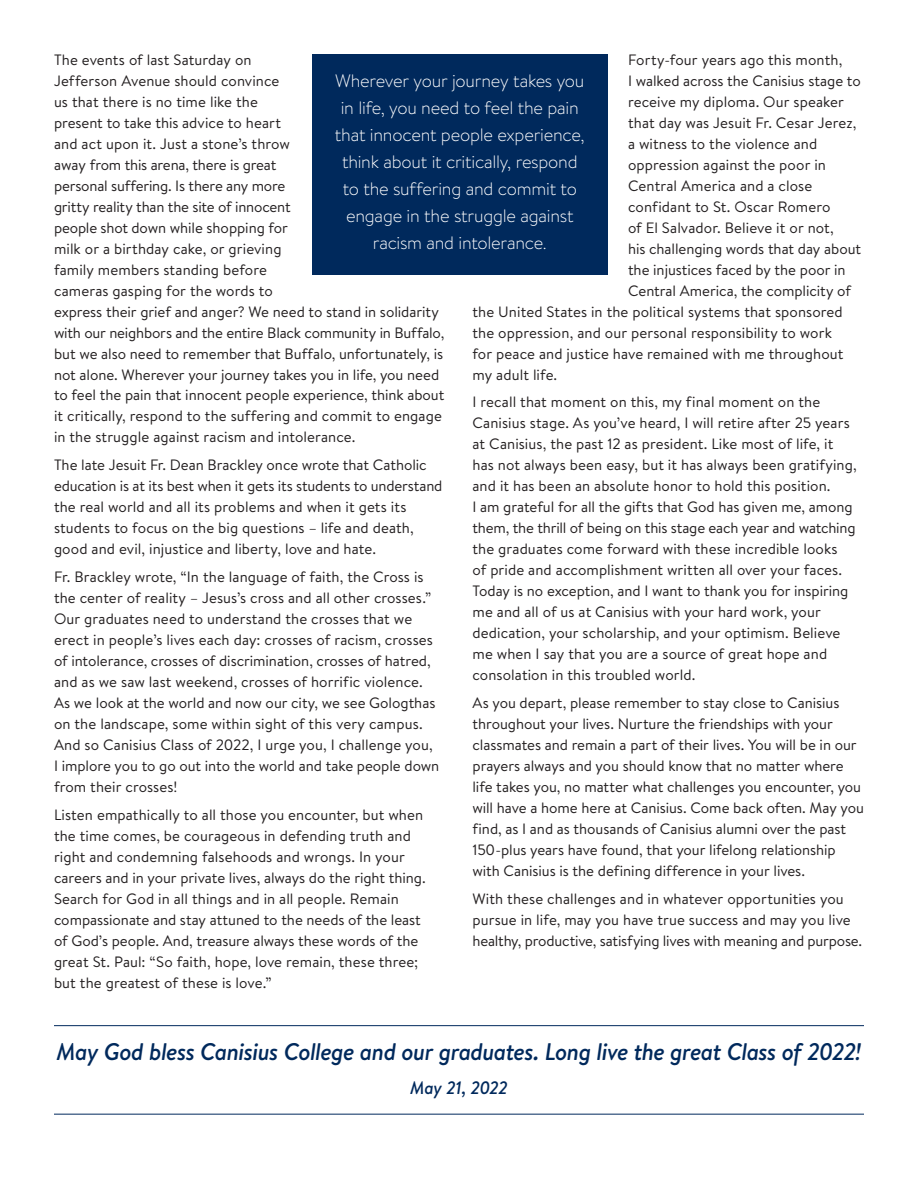
<style>
.page{position:relative;width:918px;height:1188px;background:#fff}
.page>*{position:absolute;margin:0;border:0;box-sizing:border-box;transform-origin:0 0}
.t1{font:italic 500 24px "Brandon Text";letter-spacing:-.025em;color:#00295c}
.t2{font:300 18px/27px "Brandon Text";letter-spacing:-.015em;color:#fff;text-align:center}
.t3{font:italic 500 18px "Brandon Text";letter-spacing:-.02em;color:#00295c}
.t4{font:15px/21px "Brandon Text";color:#231f20}
</style>
<div class="page">
<div style="left:312px;top:54px;width:296px;height:220px;background:#00295c"></div>
<hr style="left:54px;top:1025px;width:810px;height:1px;background:#00295c">
<hr style="left:54px;top:1114px;width:810px;height:1px;background:#00295c">
<p class="t4" style="left:54px;top:48px;width:392px">The events of last Saturday on<br>Jefferson Avenue should convince<br>us that there is no time like the<br>present to take this advice to heart<br>and act upon it. Just a stone’s throw<br>away from this arena, there is great<br>personal suffering. Is there any more<br>gritty reality than the site of innocent<br>people shot down while shopping for<br>milk or a birthday cake, or grieving<br>family members standing before<br>cameras gasping for the words to<br>express their grief and anger? We need to stand in solidarity with our neighbors and the entire Black community in Buffalo, but we also need to remember that Buffalo, unfortunately, is not alone. Wherever your journey takes you in life, you need to feel the pain that innocent people experience, think about it critically, respond to the suffering and commit to engage in the struggle against racism and intolerance.</p>
<p class="t4" style="left:54px;top:454px;width:390px">The late Jesuit Fr. Dean Brackley once wrote that Catholic education is at its best when it gets its students to understand the real world and all its problems and when it gets its students to focus on the big questions – life and death, good and evil, injustice and liberty, love and hate.</p>
<p class="t4" style="left:54px;top:566px;width:387px">Fr. Brackley wrote, “In the language of faith, the Cross is the center of reality – Jesus’s cross and all other crosses.” Our graduates need to understand the crosses that we erect in people’s lives each day: crosses of racism, crosses of intolerance, crosses of discrimination, crosses of hatred, and as we saw last weekend, crosses of horrific violence.<br>As we look at the world and now our city, we see Gologthas on the landscape, some within sight of this very campus.<br>And so Canisius Class of 2022, I urge you, I challenge you, I implore you to go out into the world and take people down from their crosses!</p>
<p class="t4" style="left:54px;top:804px;width:373px">Listen empathically to all those you encounter, but when the time comes, be courageous in defending truth and right and condemning falsehoods and wrongs. In your careers and in your private lives, always do the right thing.<br>Search for God in all things and in all people. Remain compassionate and stay attuned to the needs of the least of God’s people. And, treasure always these words of the great St. Paul: “So faith, hope, love remain, these three; but the greatest of these is love.”</p>
<p class="t4" style="left:628px;top:48px;width:216px">Forty-four years ago this month,</p>
<p class="t4" style="left:628px;top:69px;width:234px">I walked across the Canisius stage to</p>
<p class="t4" style="left:628px;top:90px;width:217px">receive my diploma. Our speaker</p>
<p class="t4" style="left:628px;top:111px;width:230px">that day was Jesuit Fr. Cesar Jerez,</p>
<p class="t4" style="left:628px;top:132px;width:191px">a witness to the violence and</p>
<p class="t4" style="left:628px;top:153px;width:199px">oppression against the poor in</p>
<p class="t4" style="left:628px;top:174px;width:186px">Central America and a close</p>
<p class="t4" style="left:628px;top:195px;width:204px">confidant to St. Oscar Romero</p>
<p class="t4" style="left:628px;top:216px;width:207px">of El Salvador. Believe it or not,</p>
<p class="t4" style="left:628px;top:237px;width:235px">his challenging words that day about</p>
<p class="t4" style="left:628px;top:258px;width:219px">the injustices faced by the poor in</p>
<p class="t4" style="left:628px;top:279px;width:224px">Central America, the complicity of</p>
<p class="t4" style="left:472px;top:300px;width:372px">the United States in the political systems that sponsored</p>
<p class="t4" style="left:472px;top:321px;width:361px">the oppression, and our personal responsibility to work</p>
<p class="t4" style="left:472px;top:342px;width:373px">for peace and justice have remained with me throughout</p>
<p class="t4" style="left:472px;top:363px;width:86px">my adult life.</p>
<p class="t4" style="left:472px;top:391px;width:386px">I recall that moment on this, my final moment on the Canisius stage. As you’ve heard, I will retire after 25 years at Canisius, the past 12 as president. Like most of life, it has not always been easy, but it has always been gratifying, and it has been an absolute honor to hold this position.<br>I am grateful for all the gifts that God has given me, among them, the thrill of being on this stage each year and watching the graduates come forward with these incredible looks<br>of pride and accomplishment written all over your faces.<br>Today is no exception, and I want to thank you for inspiring me and all of us at Canisius with your hard work, your dedication, your scholarship, and your optimism. Believe me when I say that you are a source of great hope and consolation in this troubled world.</p>
<p class="t4" style="left:472px;top:692px;width:393px">As you depart, please remember to stay close to Canisius throughout your lives. Nurture the friendships with your classmates and remain a part of their lives. You will be in our prayers always and you should know that no matter where life takes you, no matter what challenges you encounter, you will have a home here at Canisius. Come back often. May you find, as I and as thousands of Canisius alumni over the past 150-plus years have found, that your lifelong relationship with Canisius is the defining difference in your lives.</p>
<p class="t4" style="left:472px;top:888px;width:391px">With these challenges and in whatever opportunities you pursue in life, may you have true success and may you live healthy, productive, satisfying lives with meaning and purpose.</p>
<p class="t2" style="left:335px;top:66px;width:251px">Wherever your journey takes you in life, you need to feel the pain that innocent people experience, think about it critically, respond to the suffering and commit to engage in the struggle against racism and intolerance.</p>
<h1 class="t1" style="left:56px;top:1035px;width:807px">May God bless Canisius College and our graduates. Long live the great Class of 2022!</h1>
<p class="t3" style="left:410px;top:1075px;width:99px">May 21, 2022</p>
</div>
